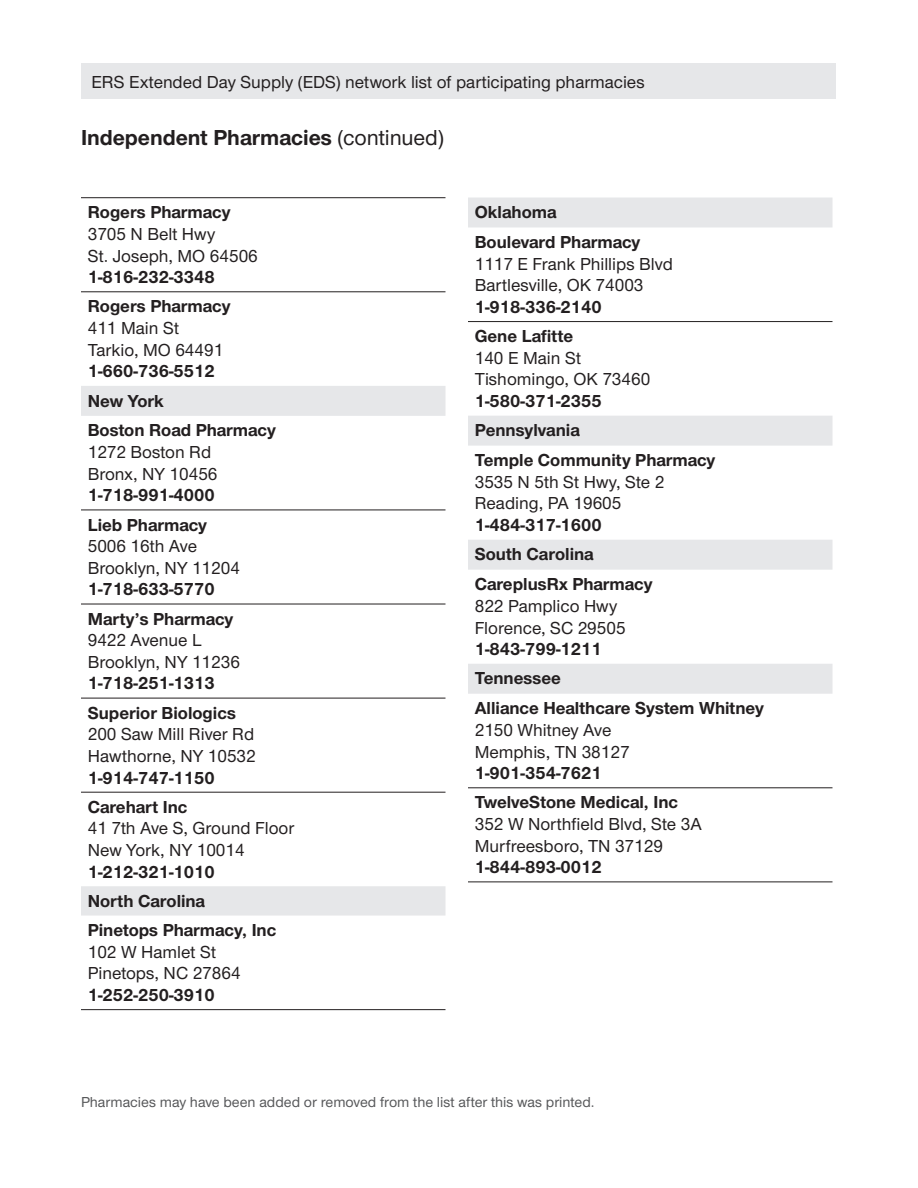
<style>
.page{position:relative;width:918px;height:1188px;background:#fff}
.page>*{position:absolute;margin:0;border:0;box-sizing:border-box;transform-origin:0 0}
.Body_12_15_-_UHC_MB{font:700 22.5px "UHC Sans";color:#231f20}
.Body_12_15_-_UHC_MB-2{font:700 18px "UHC Sans";color:#231f20}
.Subhead_Bold_18_20_H{font:500 18px "UHC Sans";color:#231f20}
.t1{font:500 15px "UHC Sans";color:#57585a}
.s1{font-weight:500}
</style>
<div class="page">
<div style="left:81px;top:63px;width:755px;height:36px;background:#e6e7e9"></div>
<svg style="left:81px;top:386px;width:365px;height:530px"></svg>
<hr style="left:81px;top:1009px;width:365px;height:1px;background:#231f20">
<hr style="left:81px;top:197px;width:365px;height:1px;background:#231f20">
<hr style="left:81px;top:292px;width:365px;height:1px;background:#231f20">
<hr style="left:81px;top:604px;width:365px;height:1px;background:#231f20">
<hr style="left:81px;top:510px;width:365px;height:1px;background:#231f20">
<hr style="left:81px;top:698px;width:365px;height:1px;background:#231f20">
<hr style="left:81px;top:792px;width:365px;height:1px;background:#231f20">
<svg style="left:468px;top:198px;width:364px;height:496px"></svg>
<hr style="left:468px;top:882px;width:364px;height:1px;background:#231f20">
<hr style="left:468px;top:321px;width:364px;height:1px;background:#231f20">
<hr style="left:468px;top:788px;width:364px;height:1px;background:#231f20">
<p class="Subhead_Bold_18_20_H" style="left:91px;top:70px;width:555px">ERS Extended Day Supply (EDS) network list of participating pharmacies</p>
<p class="Body_12_15_-_UHC_MB" style="left:81px;top:122px;width:365px">Independent Pharmacies <span class="s1">(continued)</span></p>
<p class="Body_12_15_-_UHC_MB-2" style="left:88px;top:200px;width:144px">Rogers Pharmacy</p>
<p class="Subhead_Bold_18_20_H" style="left:88px;top:222px;width:129px">3705 N Belt Hwy</p>
<p class="Subhead_Bold_18_20_H" style="left:88px;top:244px;width:172px">St. Joseph, MO 64506</p>
<p class="Body_12_15_-_UHC_MB-2" style="left:88px;top:265px;width:129px">1-816-232-3348</p>
<p class="Body_12_15_-_UHC_MB-2" style="left:88px;top:294px;width:144px">Rogers Pharmacy</p>
<p class="Subhead_Bold_18_20_H" style="left:88px;top:316px;width:93px">411 Main St</p>
<p class="Subhead_Bold_18_20_H" style="left:88px;top:338px;width:137px">Tarkio, MO 64491</p>
<p class="Body_12_15_-_UHC_MB-2" style="left:88px;top:359px;width:129px">1-660-736-5512</p>
<p class="Body_12_15_-_UHC_MB-2" style="left:88px;top:388px;width:77px">New York</p>
<p class="Body_12_15_-_UHC_MB-2" style="left:88px;top:418px;width:190px">Boston Road Pharmacy</p>
<p class="Subhead_Bold_18_20_H" style="left:88px;top:440px;width:125px">1272 Boston Rd</p>
<p class="Subhead_Bold_18_20_H" style="left:88px;top:462px;width:131px">Bronx, NY 10456</p>
<p class="Body_12_15_-_UHC_MB-2" style="left:88px;top:483px;width:129px">1-718-991-4000</p>
<p class="Body_12_15_-_UHC_MB-2" style="left:88px;top:512px;width:121px">Lieb Pharmacy</p>
<p class="Subhead_Bold_18_20_H" style="left:88px;top:534px;width:111px">5006 16th Ave</p>
<p class="Subhead_Bold_18_20_H" style="left:88px;top:556px;width:154px">Brooklyn, NY 11204</p>
<p class="Body_12_15_-_UHC_MB-2" style="left:88px;top:577px;width:129px">1-718-633-5770</p>
<p class="Body_12_15_-_UHC_MB-2" style="left:88px;top:607px;width:147px">Marty’s Pharmacy</p>
<p class="Subhead_Bold_18_20_H" style="left:88px;top:628px;width:115px">9422 Avenue L</p>
<p class="Subhead_Bold_18_20_H" style="left:88px;top:650px;width:154px">Brooklyn, NY 11236</p>
<p class="Body_12_15_-_UHC_MB-2" style="left:88px;top:671px;width:129px">1-718-251-1313</p>
<p class="Body_12_15_-_UHC_MB-2" style="left:88px;top:701px;width:150px">Superior Biologics</p>
<p class="Subhead_Bold_18_20_H" style="left:88px;top:722px;width:168px">200 Saw Mill River Rd</p>
<p class="Subhead_Bold_18_20_H" style="left:88px;top:744px;width:170px">Hawthorne, NY 10532</p>
<p class="Body_12_15_-_UHC_MB-2" style="left:88px;top:765px;width:129px">1-914-747-1150</p>
<p class="Body_12_15_-_UHC_MB-2" style="left:88px;top:795px;width:101px">Carehart Inc</p>
<p class="Subhead_Bold_18_20_H" style="left:88px;top:816px;width:208px">41 7th Ave S, Ground Floor</p>
<p class="Subhead_Bold_18_20_H" style="left:88px;top:838px;width:158px">New York, NY 10014</p>
<p class="Body_12_15_-_UHC_MB-2" style="left:88px;top:860px;width:129px">1-212-321-1010</p>
<p class="Body_12_15_-_UHC_MB-2" style="left:88px;top:889px;width:119px">North Carolina</p>
<p class="Body_12_15_-_UHC_MB-2" style="left:88px;top:918px;width:190px">Pinetops Pharmacy, Inc</p>
<p class="Subhead_Bold_18_20_H" style="left:88px;top:940px;width:130px">102 W Hamlet St</p>
<p class="Subhead_Bold_18_20_H" style="left:88px;top:961px;width:154px">Pinetops, NC 27864</p>
<p class="Body_12_15_-_UHC_MB-2" style="left:88px;top:983px;width:129px">1-252-250-3910</p>
<p class="Body_12_15_-_UHC_MB-2" style="left:475px;top:200px;width:83px">Oklahoma</p>
<p class="Body_12_15_-_UHC_MB-2" style="left:475px;top:230px;width:167px">Boulevard Pharmacy</p>
<p class="Subhead_Bold_18_20_H" style="left:475px;top:252px;width:200px">1117 E Frank Phillips Blvd</p>
<p class="Subhead_Bold_18_20_H" style="left:475px;top:273px;width:170px">Bartlesville, OK 74003</p>
<p class="Body_12_15_-_UHC_MB-2" style="left:475px;top:295px;width:129px">1-918-336-2140</p>
<p class="Body_12_15_-_UHC_MB-2" style="left:475px;top:324px;width:100px">Gene Lafitte</p>
<p class="Subhead_Bold_18_20_H" style="left:475px;top:346px;width:108px">140 E Main St</p>
<p class="Subhead_Bold_18_20_H" style="left:475px;top:367px;width:177px">Tishomingo, OK 73460</p>
<p class="Body_12_15_-_UHC_MB-2" style="left:475px;top:389px;width:129px">1-580-371-2355</p>
<p class="Body_12_15_-_UHC_MB-2" style="left:475px;top:418px;width:107px">Pennsylvania</p>
<p class="Body_12_15_-_UHC_MB-2" style="left:475px;top:448px;width:242px">Temple Community Pharmacy</p>
<p class="Subhead_Bold_18_20_H" style="left:475px;top:470px;width:191px">3535 N 5th St Hwy, Ste 2</p>
<p class="Subhead_Bold_18_20_H" style="left:475px;top:491px;width:148px">Reading, PA 19605</p>
<p class="Body_12_15_-_UHC_MB-2" style="left:475px;top:513px;width:129px">1-484-317-1600</p>
<p class="Body_12_15_-_UHC_MB-2" style="left:475px;top:542px;width:120px">South Carolina</p>
<p class="Body_12_15_-_UHC_MB-2" style="left:475px;top:572px;width:179px">CareplusRx Pharmacy</p>
<p class="Subhead_Bold_18_20_H" style="left:475px;top:594px;width:144px">822 Pamplico Hwy</p>
<p class="Subhead_Bold_18_20_H" style="left:475px;top:616px;width:152px">Florence, SC 29505</p>
<p class="Body_12_15_-_UHC_MB-2" style="left:475px;top:637px;width:129px">1-843-799-1211</p>
<p class="Body_12_15_-_UHC_MB-2" style="left:475px;top:666px;width:88px">Tennessee</p>
<p class="Body_12_15_-_UHC_MB-2" style="left:475px;top:696px;width:291px">Alliance Healthcare System Whitney</p>
<p class="Subhead_Bold_18_20_H" style="left:475px;top:718px;width:138px">2150 Whitney Ave</p>
<p class="Subhead_Bold_18_20_H" style="left:475px;top:740px;width:156px">Memphis, TN 38127</p>
<p class="Body_12_15_-_UHC_MB-2" style="left:475px;top:761px;width:129px">1-901-354-7621</p>
<p class="Body_12_15_-_UHC_MB-2" style="left:475px;top:790px;width:205px">TwelveStone Medical, Inc</p>
<p class="Subhead_Bold_18_20_H" style="left:475px;top:812px;width:228px">352 W Northfield Blvd, Ste 3A</p>
<p class="Subhead_Bold_18_20_H" style="left:475px;top:834px;width:190px">Murfreesboro, TN 37129</p>
<p class="Body_12_15_-_UHC_MB-2" style="left:475px;top:855px;width:129px">1-844-893-0012</p>
<p class="t1" style="left:81px;top:1092px;width:515px">Pharmacies may have been added or removed from the list after this was printed.</p>
</div>
